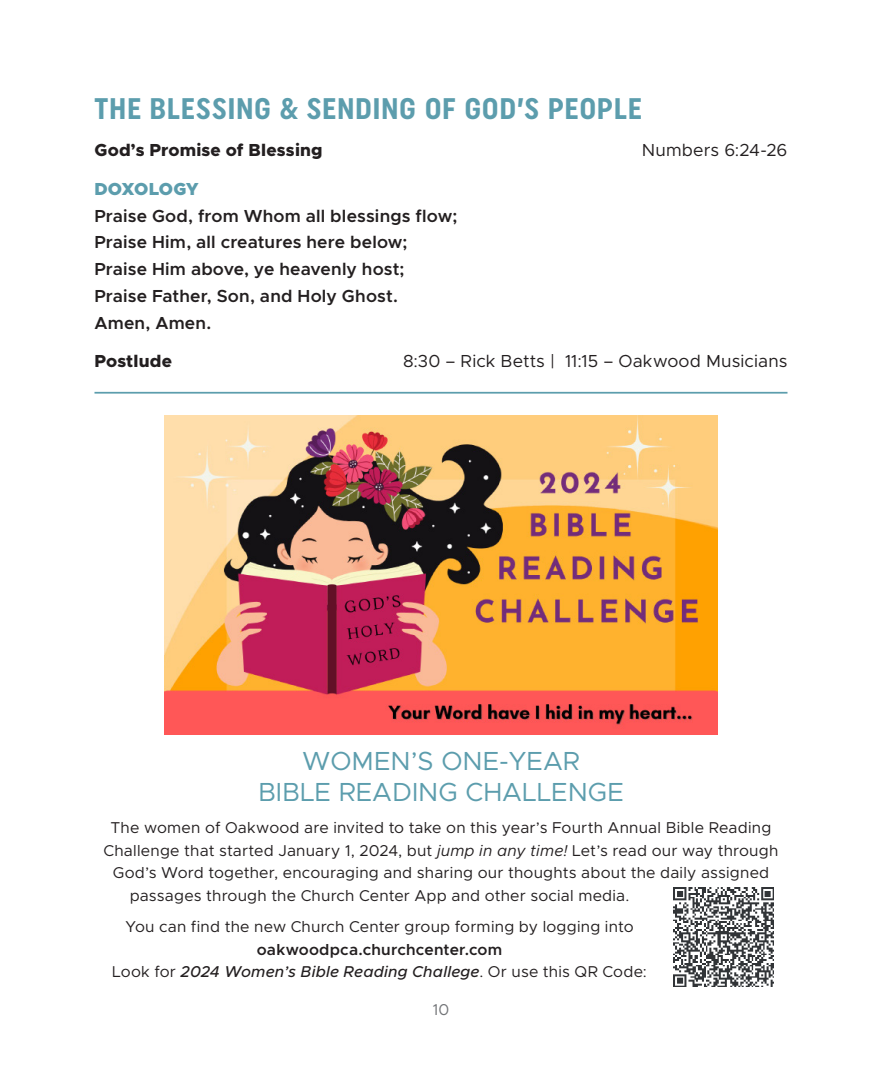
<style>
.page{position:relative;width:882px;height:1071px;background:#fff}
.page>*{position:absolute;margin:0;border:0;box-sizing:border-box;transform-origin:0 0}
.t1{font:700 29.75px "Uniform Condensed";letter-spacing:.02em;color:#5c9dad}
.t2{font:26.25px/31.5px "Metropolis";color:#5c9dad;text-align:center}
.t3{font:600 17.5px "Metropolis";letter-spacing:.01em;color:#231f20}
.t4{font:17.5px "Metropolis";letter-spacing:.01em;color:#231f20}
.t5{font:800 17.5px "Metropolis";letter-spacing:.01em;color:#231f20}
.t6{font:900 17.5px "Metropolis";letter-spacing:-.005em;color:#5c9dad}
.t7{font:15.75px/22.8px "Metropolis";letter-spacing:.015em;color:#231f20;text-align:center}
.t8{font:15.75px "Metropolis";color:#727477}
.s1{font-style:italic}
.s2{font-weight:600}
.s3{font-weight:500;font-style:italic}
</style>
<div class="page">
<hr style="left:94px;top:392px;width:694px;height:2px;background:#5c9dad">
<img style="left:674px;top:887px;width:100px;height:100px">
<img style="left:164px;top:416px;width:554px;height:319px">
<p class="t1" style="left:94px;top:91px;width:549px">THE BLESSING &amp; SENDING OF GOD’S PEOPLE</p>
<p class="t5" style="left:94px;top:139px;width:230px">God’s Promise of Blessing</p>
<p class="t4" style="left:642px;top:139px;width:147px">Numbers 6:24-26</p>
<p class="t6" style="left:94px;top:177px;width:106px">DOXOLOGY</p>
<p class="t3" style="left:94px;top:205px;width:364px">Praise God, from Whom all blessings flow;</p>
<p class="t3" style="left:94px;top:231px;width:315px">Praise Him, all creatures here below;</p>
<p class="t3" style="left:94px;top:258px;width:312px">Praise Him above, ye heavenly host;</p>
<p class="t3" style="left:94px;top:285px;width:305px">Praise Father, Son, and Holy Ghost.</p>
<p class="t3" style="left:94px;top:312px;width:118px">Amen, Amen.</p>
<p class="t5" style="left:94px;top:350px;width:79px">Postlude</p>
<p class="t4" style="left:403px;top:351px;width:386px">8:30 – Rick Betts | 11:15 – Oakwood Musicians</p>
<p class="t2" style="left:258px;top:745px;width:367px">WOMEN’S ONE-YEAR<br>BIBLE READING CHALLENGE</p>
<p class="t7" style="left:111px;top:816px;width:662px">The women of Oakwood are invited to take on this year’s Fourth Annual Bible Reading</p>
<p class="t7" style="left:104px;top:839px;width:676px">Challenge that started January 1, 2024, but <span class="s1">jump in any time!</span> Let’s read our way through</p>
<p class="t7" style="left:113px;top:862px;width:658px">God’s Word together, encouraging and sharing our thoughts about the daily assigned</p>
<p class="t7" style="left:130px;top:884px;width:501px">passages through the Church Center App and other social media.</p>
<p class="t7" style="left:112px;top:915px;width:536px">You can find the new Church Center group forming by logging into <span class="s2">oakwoodpca.churchcenter.com<br></span>Look for <span class="s3">2024 Women’s Bible Reading Challege</span>. Or use this QR Code:</p>
<p class="t8" style="left:433px;top:1000px;width:18px">10</p>
</div>
